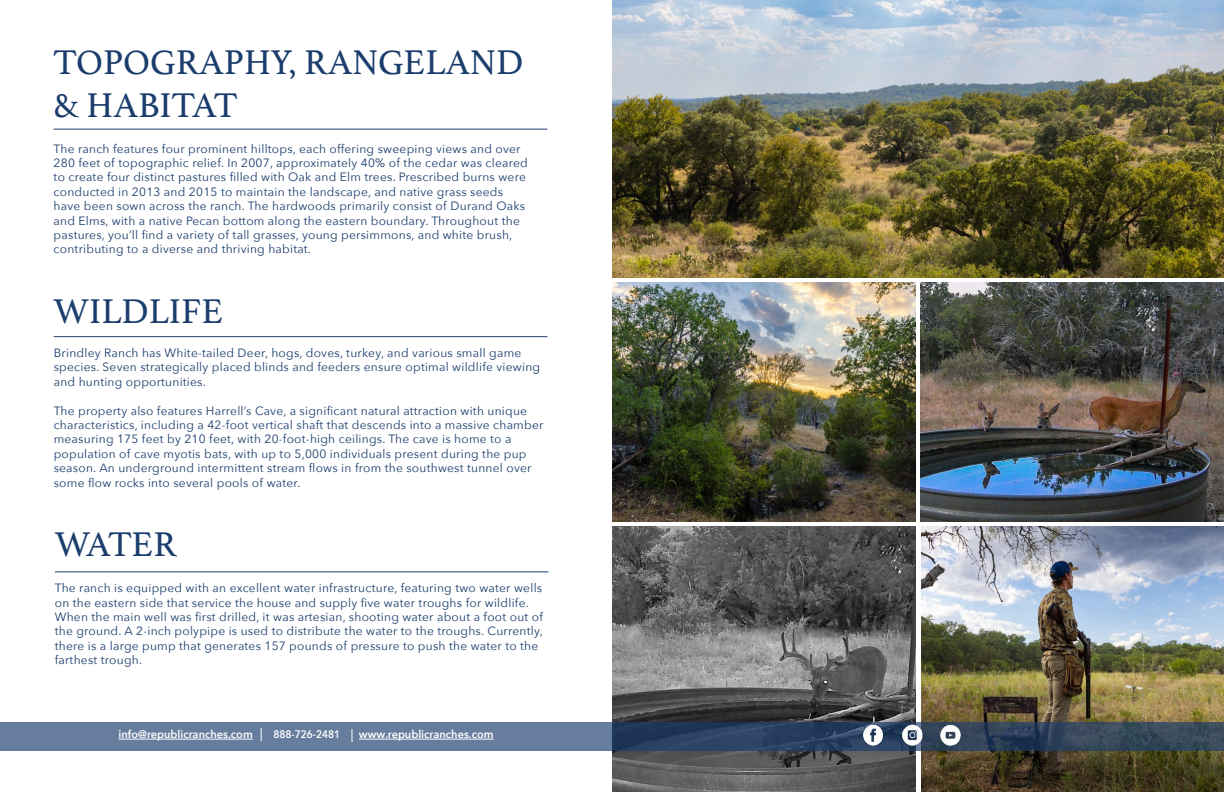
<style>
.page{position:relative;width:1224px;height:792px;background:#fff}
.page>*{position:absolute;margin:0;border:0;box-sizing:border-box;transform-origin:0 0}
.t1{font:36px/43.2px "Athelas";color:#1b3d6d}
.t2{font:12px/14.4px "Avenir Next";letter-spacing:.02em;color:#1b3d6d}
.t3{font:600 11px "Avenir Next";color:#fff}
.t4{font:600 11px "Avenir Next";color:#fff;scale:.9 1}
</style>
<div class="page">
<img style="left:921px;top:526px;width:303px;height:266px">
<img style="left:612px;top:526px;width:303px;height:266px">
<img style="left:612px;top:282px;width:303px;height:239px">
<img style="left:921px;top:282px;width:303px;height:239px">
<div style="left:0;top:722px;width:612px;height:29px;background:#677d9d"></div>
<svg style="left:612px;top:722px;width:612px;height:29px;background:#2d415b"></svg>
<img style="left:895px;top:724px;width:33px;height:23px">
<img style="left:937px;top:724px;width:29px;height:23px">
<img style="left:856px;top:725px;width:33px;height:22px">
<hr style="left:54px;top:129px;width:493px;height:1px;background:#1a3e6d">
<hr style="left:54px;top:336px;width:493px;height:1px;background:#1a3e6d">
<hr style="left:119px;top:739px;width:134px;height:1px;background:#fff">
<hr style="left:359px;top:739px;width:135px;height:1px;background:#fff">
<svg style="left:261px;top:728px;width:1px;height:13px"></svg>
<svg style="left:352px;top:729px;width:1px;height:13px"></svg>
<img style="left:612px;top:0;width:612px;height:277px">
<hr style="left:55px;top:571px;width:494px;height:1px;background:#1a3e6d">
<h1 class="t1" style="left:54px;top:39px;width:471px">TOPOGRAPHY, RANGELAND &amp; HABITAT</h1>
<p class="t2" style="left:54px;top:141px;width:476px">The ranch features four prominent hilltops, each offering sweeping views and over 280 feet of topographic relief. In 2007, approximately 40% of the cedar was cleared to create four distinct pastures filled with Oak and Elm trees. Prescribed burns were conducted in 2013 and 2015 to maintain the landscape, and native grass seeds have been sown across the ranch. The hardwoods primarily consist of Durand Oaks and Elms, with a native Pecan bottom along the eastern boundary. Throughout the pastures, you’ll find a variety of tall grasses, young persimmons, and white brush, contributing to a diverse and thriving habitat.</p>
<h1 class="t1" style="left:54px;top:288px;width:171px">WILDLIFE</h1>
<p class="t2" style="left:54px;top:345px;width:488px">Brindley Ranch has White-tailed Deer, hogs, doves, turkey, and various small game species. Seven strategically placed blinds and feeders ensure optimal wildlife viewing and hunting opportunities.</p>
<p class="t2" style="left:54px;top:403px;width:491px">The property also features Harrell’s Cave, a significant natural attraction with unique characteristics, including a 42-foot vertical shaft that descends into a massive chamber measuring 175 feet by 210 feet, with 20-foot-high ceilings. The cave is home to a population of cave myotis bats, with up to 5,000 individuals present during the pup season. An underground intermittent stream flows in from the southwest tunnel over some flow rocks into several pools of water.</p>
<h1 class="t1" style="left:55px;top:522px;width:124px">WATER</h1>
<p class="t2" style="left:55px;top:580px;width:490px">The ranch is equipped with an excellent water infrastructure, featuring two water wells on the eastern side that service the house and supply five water troughs for wildlife.<br>When the main well was first drilled, it was artesian, shooting water about a foot out of the ground. A 2-inch polypipe is used to distribute the water to the troughs. Currently, there is a large pump that generates 157 pounds of pressure to push the water to the farthest trough.</p>
<p class="t3" style="left:119px;top:725px;width:136px">info@republicranches.com</p>
<p class="t4" style="left:273px;top:725px;width:76px">888-726-2481</p>
<p class="t3" style="left:359px;top:725px;width:136px">www.republicranches.com</p>
</div>
